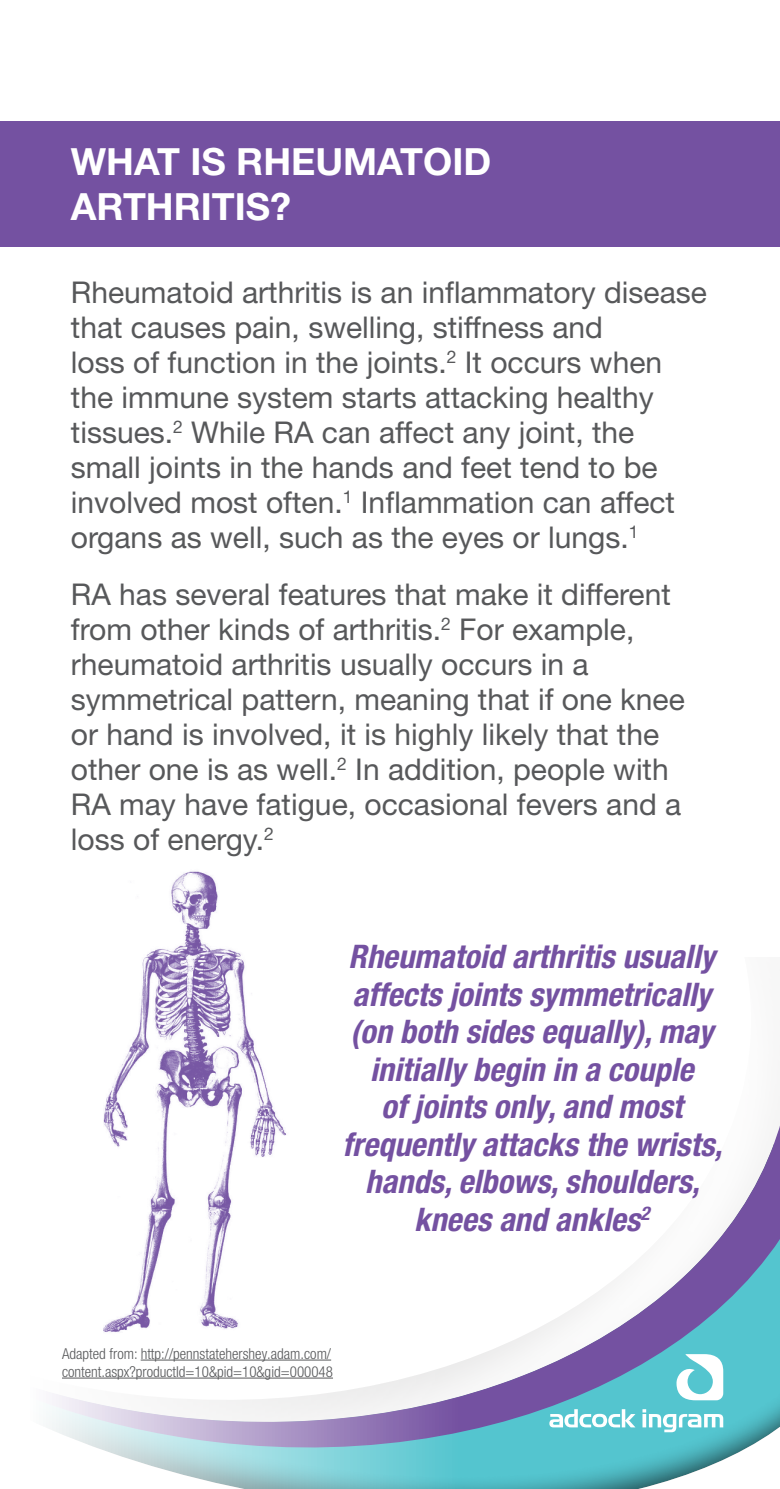
<style>
.page{position:relative;width:780px;height:1489px;background:#fff}
.page>*{position:absolute;margin:0;border:0;box-sizing:border-box;transform-origin:0 0}
.t1{font:700 37.5px/45px "Helvetica Neue LT Pro";color:#fff}
.t2{font:italic 700 condensed 32.5px/37.5px "Helvetica Neue LT Pro";color:#7451a1;text-align:center}
.t3{font:30px/35px "Helvetica Neue LT Pro";color:#57585a}
.t4{font:300 condensed 15px/18px "Helvetica Neue LT Pro";color:#57585a}
</style>
<div class="page">
<div style="left:0;top:121px;width:780px;height:126px;background:#7451a1"></div>
<svg style="left:46px;top:1118px;width:734px;height:368px"></svg>
<img style="left:94px;top:871px;width:200px;height:464px">
<svg style="left:549px;top:1408px;width:174px;height:23px"></svg>
<svg style="left:676px;top:1353px;width:47px;height:47px"></svg>
<hr style="left:141px;top:1359px;width:190px;height:1px;background:#57585a">
<hr style="left:62px;top:1377px;width:271px;height:1px;background:#57585a">
<p class="t1" style="left:71px;top:138px;width:422px">WHAT IS RHEUMATOID<br>ARTHRITIS?</p>
<p class="t3" style="left:71px;top:274px;width:637px">Rheumatoid arthritis is an inflammatory disease that causes pain, swelling, stiffness and<br>loss of function in the joints.<sup>2</sup> It occurs when the immune system starts attacking healthy tissues.<sup>2</sup> While RA can affect any joint, the small joints in the hands and feet tend to be involved most often.<sup>1</sup> Inflammation can affect organs as well, such as the eyes or lungs.<sup>1</sup></p>
<p class="t3" style="left:71px;top:575px;width:615px">RA has several features that make it different from other kinds of arthritis.<sup>2</sup> For example, rheumatoid arthritis usually occurs in a symmetrical pattern, meaning that if one knee or hand is involved, it is highly likely that the other one is as well.<sup>2</sup> In addition, people with RA may have fatigue, occasional fevers and a loss of energy.<sup>2</sup></p>
<p class="t2" style="left:342px;top:937px;width:381px">Rheumatoid arthritis usually affects joints symmetrically (on both sides equally), may initially begin in a couple<br>of joints only, and most frequently attacks the wrists, hands, elbows, shoulders, knees and ankles<sup>2</sup></p>
<p class="t4" style="left:62px;top:1343px;width:272px">Adapted from: http://pennstatehershey.adam.com/ content.aspx?productId=10&amp;pid=10&amp;gid=000048</p>
</div>
